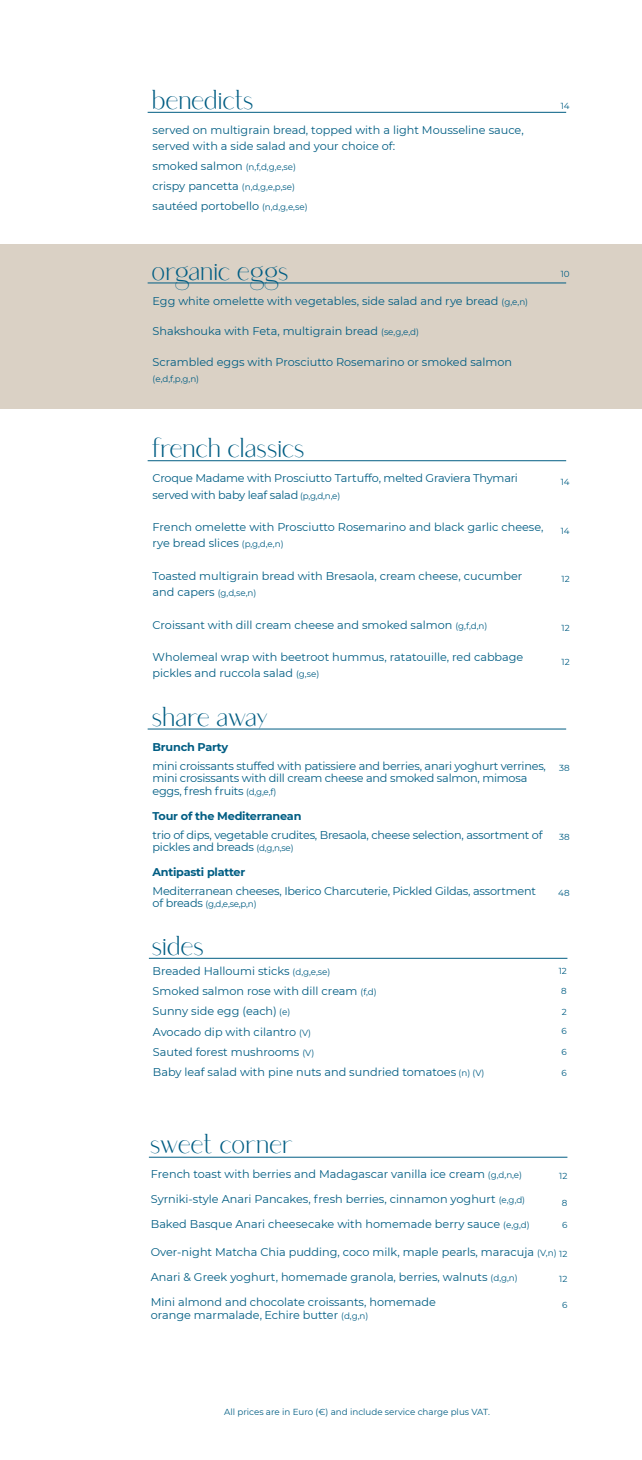
<style>
.page{position:relative;width:642px;height:1460px;background:#fff}
.page>*{position:absolute;margin:0;border:0;box-sizing:border-box;transform-origin:0 0}
.t1{font:25px "Saudagar";letter-spacing:.02em;color:#005d83}
.t2{font:25px "Saudagar";letter-spacing:-.005em;color:#005d83}
.t3{font:11.25px/20px "Montserrat";color:#005d83}
.t4{font:11.25px/12.5px "Montserrat";letter-spacing:-.02em;color:#005d83}
.t5{font:700 11.25px "Montserrat";letter-spacing:-.02em;color:#005d83}
.t6{font:8.75px/18.6px "Montserrat";color:#005d83}
.s1{font-size:11.25px}
.s2{font-size:8.75px}
</style>
<div class="page">
<div style="left:0;top:245px;width:641px;height:164px;background:#dad1c5"></div>
<hr style="left:147px;top:112px;width:419px;height:1px;background:#005d83">
<hr style="left:147px;top:283px;width:419px;height:1px;background:#005d83">
<hr style="left:147px;top:460px;width:419px;height:1px;background:#005d83">
<hr style="left:147px;top:729px;width:419px;height:1px;background:#005d83">
<hr style="left:149px;top:958px;width:418px;height:1px;background:#005d83">
<hr style="left:149px;top:1157px;width:418px;height:1px;background:#005d83">
<h1 class="t1" style="left:152px;top:88px;width:103px">benedicts</h1>
<p class="t3" style="left:152px;top:121px;width:372px;line-height:16.2px">served on multigrain bread, topped with a light Mousseline sauce, served with a side salad and your choice of:</p>
<p class="t6" style="left:152px;top:157px;width:145px"><span class="s1">smoked salmon</span> (n,f,d,g,e,se)</p>
<p class="t3" style="left:152px;top:175px;width:156px">crispy pancetta <span class="s2">(n,d,g,e,p,se) </span>sautéed portobello <span class="s2">(n,d,g,e,se)</span></p>
<h1 class="t1" style="left:152px;top:260px;width:138px">organic eggs</h1>
<p class="t3" style="left:152px;top:290px;width:377px">Egg white omelette with vegetables, side salad and rye bread <span class="s2">(g,e,n)</span></p>
<p class="t3" style="left:152px;top:320px;width:268px">Shakshouka with Feta, multigrain bread <span class="s2">(se,g,e,d)</span></p>
<p class="t3" style="left:152px;top:352px;width:361px">Scrambled eggs with Prosciutto Rosemarino or smoked salmon</p>
<p class="t6" style="left:152px;top:370px;width:48px">(e,d,f,p,g,n)</p>
<p class="t6" style="left:560px;top:96px;width:10px">14</p>
<p class="t6" style="left:560px;top:265px;width:10px">10</p>
<h1 class="t1" style="left:152px;top:437px;width:154px">french classics</h1>
<p class="t4" style="left:152px;top:470px;width:367px;line-height:16.2px">Croque Madame with Prosciutto Tartuffo, melted Graviera Thymari served with baby leaf salad <span class="s2">(p,g,d,n,e)</span></p>
<p class="t3" style="left:152px;top:519px;width:392px;line-height:16.2px">French omelette with Prosciutto Rosemarino and black garlic cheese, rye bread slices <span class="s2">(p,g,d,e,n)</span></p>
<p class="t3" style="left:152px;top:565px;width:371px">Toasted multigrain bread with Bresaola, cream cheese, cucumber</p>
<p class="t6" style="left:152px;top:583px;width:105px"><span class="s1">and capers</span> (g,d,se,n)</p>
<p class="t3" style="left:152px;top:614px;width:336px">Croissant with dill cream cheese and smoked salmon <span class="s2">(g,f,d,n)</span></p>
<p class="t3" style="left:152px;top:649px;width:372px;line-height:16.2px">Wholemeal wrap with beetroot hummus, ratatouille, red cabbage pickles and ruccola salad <span class="s2">(g,se)</span></p>
<h1 class="t2" style="left:152px;top:706px;width:117px">share away</h1>
<p class="t5" style="left:152px;top:739px;width:77px">Brunch Party</p>
<p class="t4" style="left:152px;top:759px;width:395px">mini croissants stuffed with patissiere and berries, anari yoghurt verrines, mini crosissants with dill cream cheese and smoked salmon, mimosa eggs, fresh fruits <span class="s2">(d,g,e,f)</span></p>
<p class="t5" style="left:152px;top:808px;width:150px">Tour of the Mediterranean</p>
<p class="t4" style="left:152px;top:828px;width:391px">trio of dips, vegetable crudites, Bresaola, cheese selection, assortment of pickles and breads <span class="s2">(d,g,n,se)</span></p>
<p class="t5" style="left:152px;top:864px;width:94px">Antipasti platter</p>
<p class="t4" style="left:152px;top:884px;width:385px">Mediterranean cheeses, Iberico Charcuterie, Pickled Gildas, assortment</p>
<p class="t6" style="left:152px;top:895px;width:105px"><span class="s1">of breads</span> (g,d,e,se,p,n)</p>
<h1 class="t1" style="left:152px;top:934px;width:53px">sides</h1>
<p class="t3" style="left:152px;top:960px;width:226px">Breaded Halloumi sticks <span class="s2">(d,g,e,se)<br></span>Smoked salmon rose with dill cream <span class="s2">(f,d)<br></span>Sunny side egg (each) <span class="s2">(e)</span></p>
<p class="t3" style="left:153px;top:1021px;width:333px">Avocado dip with cilantro <span class="s2">(V)<br></span>Sauted forest mushrooms <span class="s2">(V)<br></span>Baby leaf salad with pine nuts and sundried tomatoes <span class="s2">(n) (V)</span></p>
<p class="t6" style="left:560px;top:472px;width:10px">14</p>
<p class="t6" style="left:560px;top:521px;width:10px">14</p>
<p class="t6" style="left:561px;top:570px;width:10px">12</p>
<p class="t6" style="left:561px;top:618px;width:10px">12</p>
<p class="t6" style="left:561px;top:652px;width:10px">12</p>
<p class="t6" style="left:559px;top:758px;width:12px">38</p>
<p class="t6" style="left:559px;top:827px;width:12px">38</p>
<p class="t6" style="left:558px;top:883px;width:13px">48</p>
<p class="t6" style="left:558px;top:961px;width:10px">12</p>
<p class="t6" style="left:561px;top:981px;width:7px">8</p>
<p class="t6" style="left:561px;top:1002px;width:7px">2<br>6</p>
<p class="t6" style="left:561px;top:1042px;width:7px">6</p>
<p class="t6" style="left:561px;top:1063px;width:7px">6</p>
<h1 class="t1" style="left:151px;top:1133px;width:144px">sweet corner</h1>
<p class="t3" style="left:151px;top:1164px;width:372px">French toast with berries and Madagascar vanilla ice cream <span class="s2">(g,d,n,e)</span></p>
<p class="t3" style="left:151px;top:1189px;width:375px">Syrniki-style Anari Pancakes, fresh berries, cinnamon yoghurt <span class="s2">(e,g,d)</span></p>
<p class="t3" style="left:151px;top:1214px;width:380px">Baked Basque Anari cheesecake with homemade berry sauce <span class="s2">(e,g,d)</span></p>
<p class="t3" style="left:151px;top:1241px;width:407px">Over-night Matcha Chia pudding, coco milk, maple pearls, maracuja <span class="s2">(V,n)</span></p>
<p class="t3" style="left:151px;top:1266px;width:368px">Anari &amp; Greek yoghurt, homemade granola, berries, walnuts <span class="s2">(d,g,n)</span></p>
<p class="t3" style="left:151px;top:1294px;width:286px;line-height:13.8px">Mini almond and chocolate croissants, homemade orange marmalade, Echire butter <span class="s2">(d,g,n)</span></p>
<p class="t6" style="left:559px;top:1167px;width:10px">12</p>
<p class="t6" style="left:561px;top:1193px;width:7px">8</p>
<p class="t6" style="left:561px;top:1215px;width:7px">6</p>
<p class="t6" style="left:559px;top:1244px;width:10px">12</p>
<p class="t6" style="left:559px;top:1269px;width:10px">12</p>
<p class="t6" style="left:561px;top:1295px;width:7px">6</p>
<p class="t6" style="left:224px;top:1403px;width:267px">All prices are in Euro (€) and include service charge plus VAT.</p>
</div>
